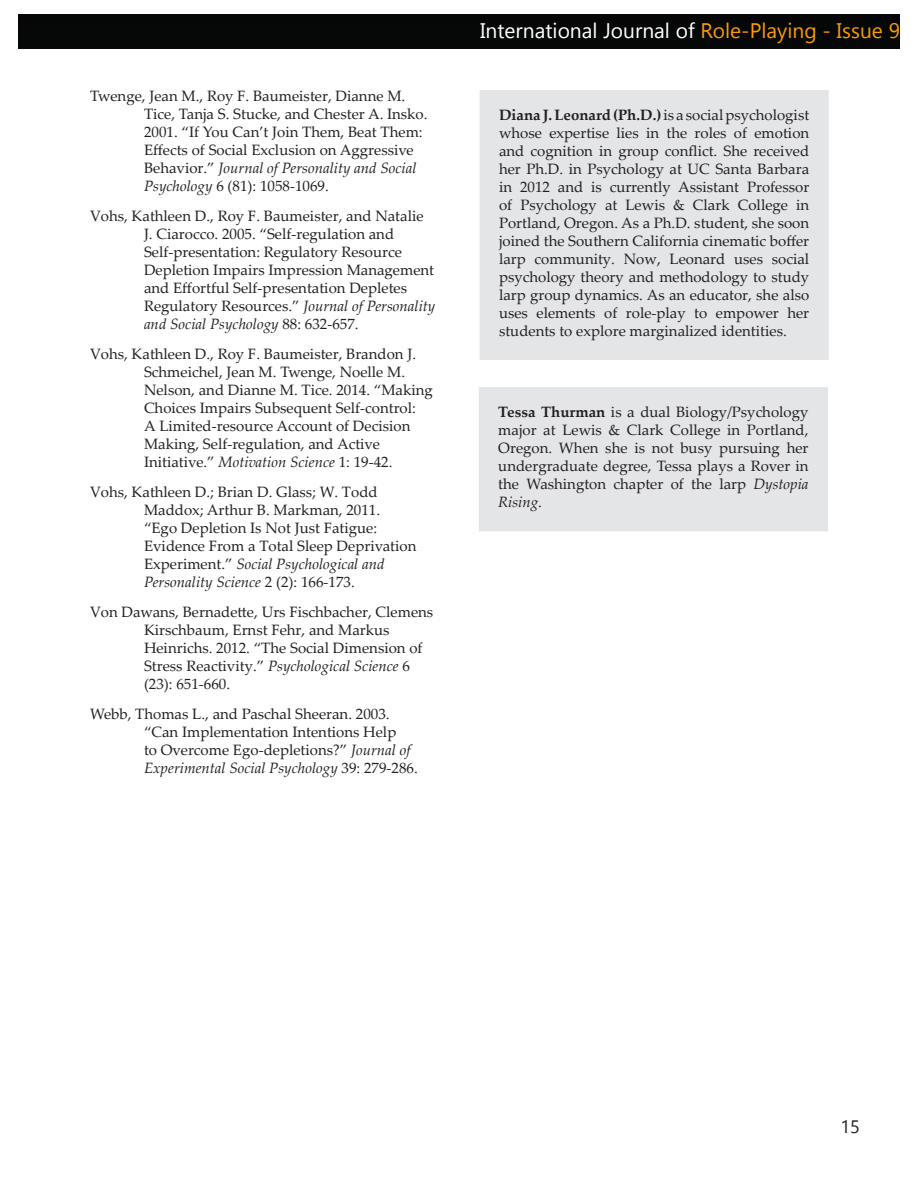
<style>
.page{position:relative;width:918px;height:1188px;background:#fff}
.page>*{position:absolute;margin:0;border:0;box-sizing:border-box;transform-origin:0 0}
.t1{font:21px "Gadugi";color:#fff}
.t2{font:18px "Gadugi";color:#231f20}
.Bibliography{font:15px/18px "Palatino Linotype";color:#231f20}
.s1{font-style:italic}
.s2{color:#fd9a00}
.s3{font-weight:700}
</style>
<div class="page">
<div style="left:480px;top:91px;width:348px;height:268px;background:#e4e5e7"></div>
<div style="left:480px;top:90px;width:349px;height:270px;border:2px solid #e4e5e7"></div>
<div style="left:18px;top:14px;width:882px;height:27px;background:#050605"></div>
<div style="left:18px;top:23px;width:882px;height:26px;background:#050806"></div>
<div style="left:480px;top:388px;width:347px;height:143px;background:#e4e5e7"></div>
<div style="left:479px;top:387px;width:349px;height:144px;border:2px solid #e4e5e7"></div>
<p class="Bibliography" style="left:144px;top:86px;width:285px;text-indent:-54px">Twenge, Jean M., Roy F. Baumeister, Dianne M.<br>Tice, Tanja S. Stucke, and Chester A. Insko.<br>2001. “If You Can’t Join Them, Beat Them:<br>Effects of Social Exclusion on Aggressive Behavior.” <span class="s1">Journal of Personality and Social Psychology</span> 6 (81): 1058-1069.</p>
<p class="Bibliography" style="left:144px;top:206px;width:293px;text-indent:-54px">Vohs, Kathleen D., Roy F. Baumeister, and Natalie J. Ciarocco. 2005. “Self-regulation and Self-presentation: Regulatory Resource Depletion Impairs Impression Management and Effortful Self-presentation Depletes Regulatory Resources.” <span class="s1">Journal of Personality and Social Psychology</span> 88: 632-657.</p>
<p class="Bibliography" style="left:144px;top:344px;width:290px;text-indent:-54px">Vohs, Kathleen D., Roy F. Baumeister, Brandon J.<br>Schmeichel, Jean M. Twenge, Noelle M.<br>Nelson, and Dianne M. Tice. 2014. “Making Choices Impairs Subsequent Self-control:<br>A Limited-resource Account of Decision Making, Self-regulation, and Active Initiative.” <span class="s1">Motivation Science</span> 1: 19-42.</p>
<p class="Bibliography" style="left:144px;top:482px;width:274px;text-indent:-54px">Vohs, Kathleen D.; Brian D. Glass; W. Todd Maddox; Arthur B. Markman, 2011. “Ego Depletion Is Not Just Fatigue:<br>Evidence From a Total Sleep Deprivation Experiment.” <span class="s1">Social Psychological and Personality Science</span> 2 (2): 166-173.</p>
<p class="Bibliography" style="left:144px;top:602px;width:291px;text-indent:-54px">Von Dawans, Bernadette, Urs Fischbacher, Clemens Kirschbaum, Ernst Fehr, and Markus Heinrichs. 2012. “The Social Dimension of Stress Reactivity.” <span class="s1">Psychological Science</span> 6 (23): 651-660.</p>
<p class="Bibliography" style="left:144px;top:704px;width:275px;text-indent:-54px">Webb, Thomas L., and Paschal Sheeran. 2003. “Can Implementation Intentions Help<br>to Overcome Ego-depletions?” <span class="s1">Journal of Experimental Social Psychology</span> 39: 279-286.</p>
<p class="t1" style="left:480px;top:18px;width:421px">International Journal of <span class="s2">Role-Playing - Issue 9</span></p>
<p class="Bibliography" style="left:499px;top:106px;width:312px;text-align:justify"><span class="s3">Diana J. Leonard (Ph.D.)</span> is a social psychologist whose expertise lies in the roles of emotion and cognition in group conflict. She received her Ph.D. in Psychology at UC Santa Barbara in 2012 and is currently Assistant Professor of Psychology at Lewis &amp; Clark College in Portland, Oregon. As a Ph.D. student, she soon joined the Southern California cinematic boffer larp community. Now, Leonard uses social psychology theory and methodology to study larp group dynamics. As an educator, she also uses elements of role-play to empower her students to explore marginalized identities.</p>
<p class="Bibliography" style="left:498px;top:403px;width:312px;text-align:justify"><span class="s3">Tessa Thurman</span> is a dual Biology/Psychology major at Lewis &amp; Clark College in Portland, Oregon. When she is not busy pursuing her undergraduate degree, Tessa plays a Rover in the Washington chapter of the larp <span class="s1">Dystopia Rising</span>.</p>
<p class="t2" style="left:841px;top:1115px;width:21px">15</p>
</div>
